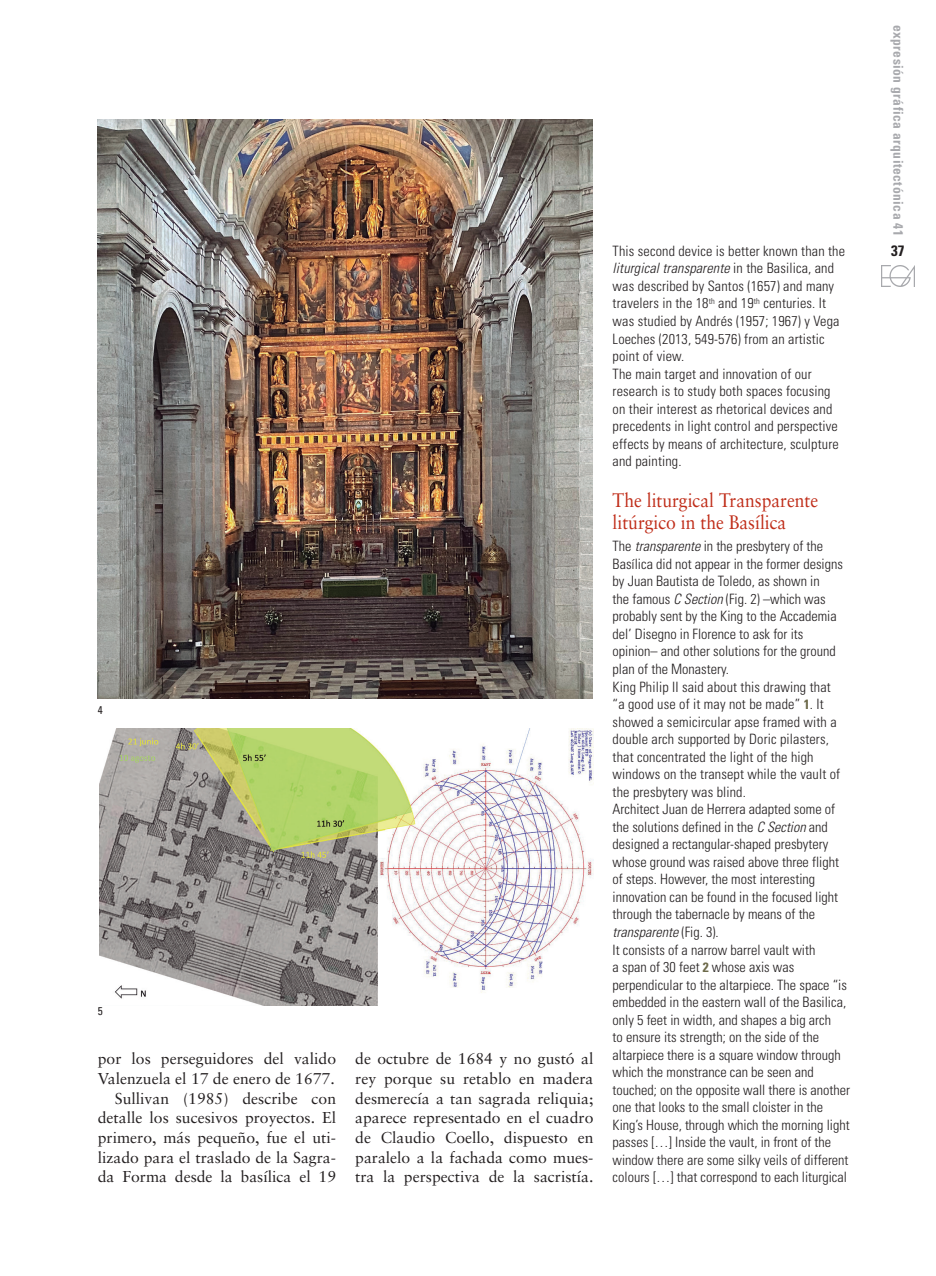
<style>
.page{position:relative;width:936px;height:1276px;background:#fff}
.page>*{position:absolute;margin:0;border:0;box-sizing:border-box;transform-origin:0 0}
.TITULAR_1_INGLES{font:19.5px/22px "Sabon";color:#c02d19;scale:.9 1}
.t1{font:15.75px/19.6px "Sabon";color:#231f20;text-align:justify}
.t2{font:700 condensed 15px "Univers";color:#231f20}
.t3{font:300 condensed 14.25px/17.5px "Univers";color:#231f20}
.t4{font:700 condensed 13.5px "Univers";letter-spacing:.035em;color:#a8a9ad}
.PIES_DE_FOTO_INGLES{font:condensed 11.25px "Univers";color:#231f20}
.s1{font-style:italic}
.s2{font-weight:700;font-size:13.5px;color:#6d6a4a}
</style>
<div class="page">
<img style="left:881px;top:265px;width:33px;height:21px">
<img style="left:98px;top:119px;width:494px;height:579px">
<img style="left:100px;top:728px;width:493px;height:278px">
<p class="PIES_DE_FOTO_INGLES" style="left:98px;top:703px;width:6px">4</p>
<p class="PIES_DE_FOTO_INGLES" style="left:98px;top:1003px;width:6px">5</p>
<p class="t1" style="left:98px;top:1048px;width:240px">por los perseguidores del valido<br>Valenzuela el 17 de enero de 1677.</p>
<p class="t1" style="left:98px;top:1088px;width:240px;text-indent:17px">Sullivan (1985) describe con detalle los sucesivos proyectos. El primero, más pequeño, fue el uti&shy;lizado para el traslado de la Sagra&shy;da Forma desde la basílica el 19</p>
<p class="t1" style="left:355px;top:1048px;width:240px">de octubre de 1684 y no gustó al rey porque su retablo en madera desmerecía a tan sagrada reliquia; aparece representado en el cuadro de Claudio Coello, dispuesto en paralelo a la fachada como mues&shy;tra la perspectiva de la sacristía.</p>
<p class="t3" style="left:612px;top:242px;width:234px">This second device is better known than the <span class="s1">liturgical transparente</span> in the Basilica, and was described by Santos (1657) and many travelers in the 18<sup>th</sup> and 19<sup>th</sup> centuries. It was studied by Andrés (1957; 1967) y Vega Loeches (2013, 549-576) from an artistic point of view.</p>
<p class="t3" style="left:612px;top:365px;width:227px">The main target and innovation of our research is to study both spaces focusing on their interest as rhetorical devices and precedents in light control and perspective effects by means of architecture, sculpture and painting.</p>
<p class="TITULAR_1_INGLES" style="left:612px;top:489px;width:230px">The liturgical Transparente litúrgico in the Basílica</p>
<p class="t3" style="left:612px;top:537px;width:232px">The <span class="s1">transparente</span> in the presbytery of the Basílica did not appear in the former designs by Juan Bautista de Toledo, as shown in<br>the famous <span class="s1">C Section</span> (Fig. 2) –which was probably sent by the King to the Accademia del’ Disegno in Florence to ask for its opinion– and other solutions for the ground plan of the Monastery.</p>
<p class="t3" style="left:612px;top:678px;width:229px">King Philip II said about this drawing that “a good use of it may not be made” <span class="s2">1</span>. It showed a semicircular apse framed with a double arch supported by Doric pilasters, that concentrated the light of the high windows on the transept while the vault of the presbytery was blind.</p>
<p class="t3" style="left:612px;top:800px;width:228px">Architect Juan de Herrera adapted some of the solutions defined in the <span class="s1">C Section</span> and designed a rectangular-shaped presbytery whose ground was raised above three flight of steps. However, the most interesting innovation can be found in the focused light through the tabernacle by means of the <span class="s1">transparente</span> (Fig. 3).</p>
<p class="t3" style="left:612px;top:940px;width:239px">It consists of a narrow barrel vault with<br>a span of 30 feet <span class="s2">2</span> whose axis was perpendicular to the altarpiece. The space “is embedded in the eastern wall of the Basilica, only 5 feet in width, and shapes a big arch<br>to ensure its strength; on the side of the altarpiece there is a square window through which the monstrance can be seen and touched; on the opposite wall there is another one that looks to the small cloister in the King’s House, through which the morning light passes […] Inside the vault, in front of the window there are some silky veils of different colours […] that correspond to each liturgical</p>
<p class="t4" style="left:906px;top:25px;width:213px;rotate:90deg">expresión gráfica arquitectónica 41</p>
<p class="t2" style="left:891px;top:242px;width:15px">37</p>
</div>
